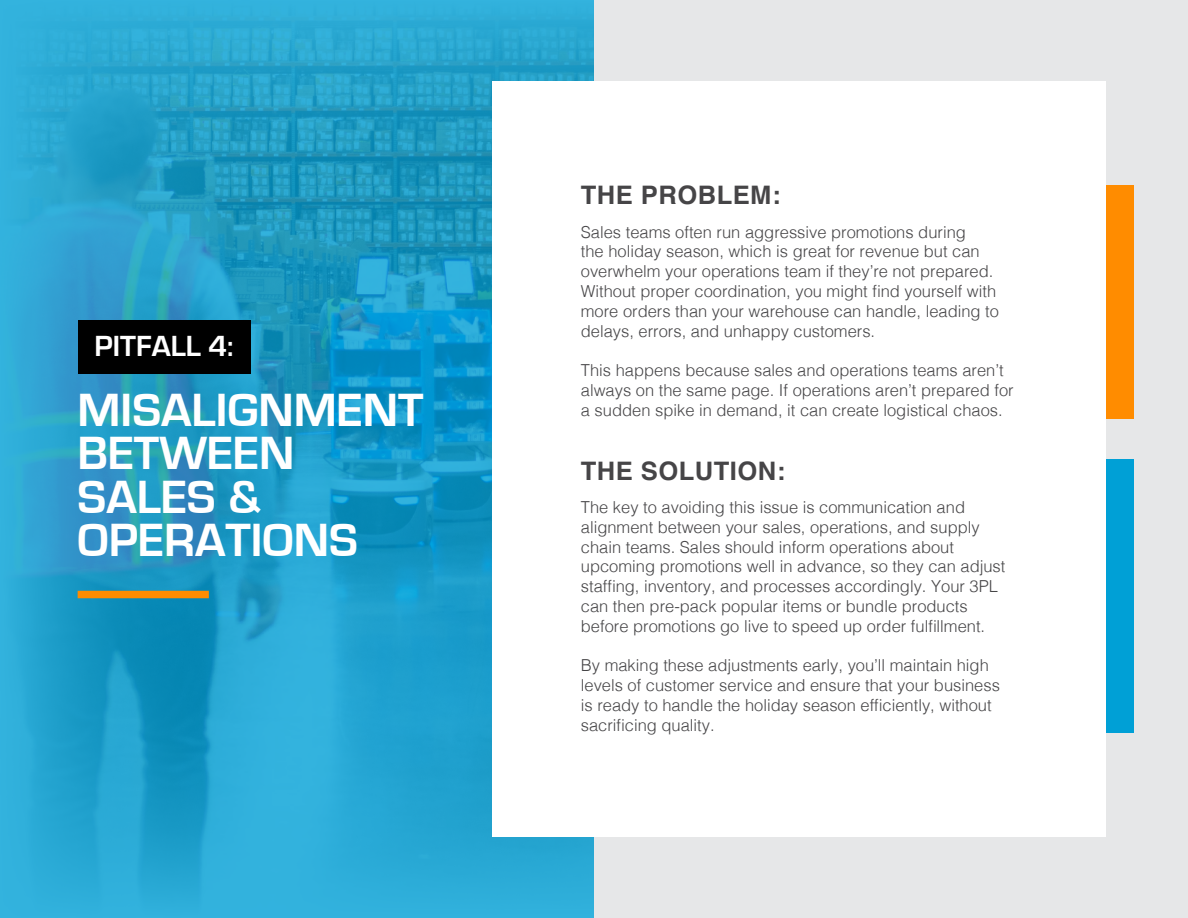
<style>
.page{position:relative;width:1188px;height:918px;background:#fff}
.page>*{position:absolute;margin:0;border:0;box-sizing:border-box;transform-origin:0 0}
.t1{font:700 48px/43.5px "Eurostile";color:#fff}
.t2{font:700 30px "Eurostile";color:#fff}
.t3{font:700 25.5px "Helvetica";letter-spacing:.02em;color:#464547}
.t4{font:300 16.5px/19.8px "Helvetica";color:#464547}
</style>
<div class="page">
<svg style="left:0;top:0;width:594px;height:918px;background:#23a0cb"></svg>
<div style="left:594px;top:0;width:594px;height:918px;background:#e6e7e8"></div>
<div style="left:996px;top:185px;width:138px;height:233px;background:#ff8c00"></div>
<div style="left:996px;top:459px;width:138px;height:274px;background:#00a0d6"></div>
<div style="left:492px;top:81px;width:614px;height:756px;background:#fff"></div>
<div style="left:78px;top:591px;width:131px;height:7px;background:#ff8c00"></div>
<div style="left:78px;top:320px;width:172px;height:54px;background:#000"></div>
<h2 class="t2" style="left:95px;top:330px;width:141px">PITFALL 4:</h2>
<h1 class="t1" style="left:78px;top:389px;width:347px">MISALIGNMENT<br>BETWEEN<br>SALES &amp;<br>OPERATIONS</h1>
<h3 class="t3" style="left:581px;top:180px;width:201px">THE PROBLEM:</h3>
<p class="t4" style="left:581px;top:221px;width:420px">Sales teams often run aggressive promotions during<br>the holiday season, which is great for revenue but can overwhelm your operations team if they’re not prepared.<br>Without proper coordination, you might find yourself with more orders than your warehouse can handle, leading to delays, errors, and unhappy customers.</p>
<p class="t4" style="left:581px;top:359px;width:434px">This happens because sales and operations teams aren’t always on the same page. If operations aren’t prepared for a sudden spike in demand, it can create logistical chaos.</p>
<h3 class="t3" style="left:581px;top:455px;width:206px">THE SOLUTION:</h3>
<p class="t4" style="left:581px;top:496px;width:426px">The key to avoiding this issue is communication and alignment between your sales, operations, and supply chain teams. Sales should inform operations about upcoming promotions well in advance, so they can adjust staffing, inventory, and processes accordingly. Your 3PL can then pre-pack popular items or bundle products before promotions go live to speed up order fulfillment.</p>
<p class="t4" style="left:581px;top:654px;width:421px">By making these adjustments early, you’ll maintain high levels of customer service and ensure that your business is ready to handle the holiday season efficiently, without sacrificing quality.</p>
</div>
